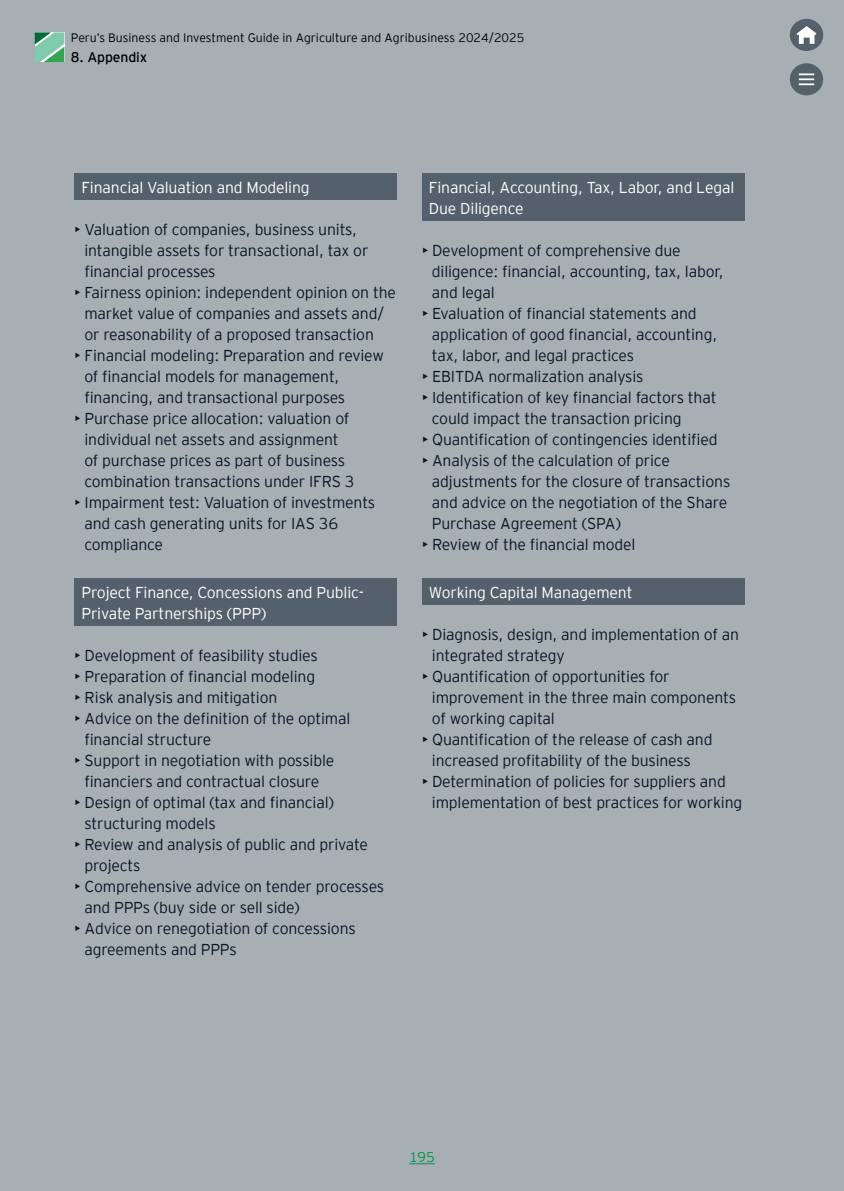
<style>
.page{position:relative;width:844px;height:1191px;background:#fff}
.page>*{position:absolute;margin:0;border:0;box-sizing:border-box;transform-origin:0 0}
.t1{font:300 15.75px/21px "EY Interstate";letter-spacing:-.01em;color:#0a1627}
.t2{font:300 15.75px/21px "EY Interstate";letter-spacing:-.01em;color:#fff}
.t3{font:14px "EY Interstate";letter-spacing:-.01em;color:#000}
.t4{font:300 14px "EY Interstate";color:#00934a}
.t5{font:300 12.25px "EY Interstate";color:#000}
</style>
<div class="page">
<div style="left:0;top:0;width:843px;height:1191px;background:#a7afb5"></div>
<div style="left:74px;top:174px;width:323px;height:26px;background:#54606b"></div>
<div style="left:74px;top:578px;width:323px;height:48px;background:#54606b"></div>
<div style="left:422px;top:174px;width:322px;height:47px;background:#54606b"></div>
<div style="left:422px;top:578px;width:322px;height:27px;background:#54606b"></div>
<svg style="left:409px;top:1163px;width:25px;height:1px"></svg>
<svg style="left:35px;top:32px;width:29px;height:30px"></svg>
<div style="left:789px;top:63px;width:34px;height:32px;background:#54606b;border-radius:50%"></div>
<svg style="left:798px;top:73px;width:16px;height:12px"></svg>
<div style="left:789px;top:19px;width:34px;height:32px;background:#54606b;border-radius:50%"></div>
<svg style="left:796px;top:26px;width:20px;height:18px"></svg>
<p class="t5" style="left:71px;top:29px;width:455px">Peru’s Business and Investment Guide in Agriculture and Agribusiness 2024/2025</p>
<p class="t3" style="left:71px;top:47px;width:78px">8. Appendix</p>
<p class="t2" style="left:81px;top:176px;width:230px">Financial Valuation and Modeling</p>
<p class="t1" style="left:84px;top:218px;width:285px;text-indent:-10px">• Valuation of companies, business units, intangible assets for transactional, tax or financial processes</p>
<p class="t1" style="left:84px;top:281px;width:313px;text-indent:-10px">• Fairness opinion: independent opinion on the market value of companies and assets and/ or reasonability of a proposed transaction</p>
<p class="t1" style="left:84px;top:344px;width:301px;text-indent:-10px">• Financial modeling: Preparation and review of financial models for management, financing, and transactional purposes</p>
<p class="t1" style="left:84px;top:407px;width:272px;text-indent:-10px">• Purchase price allocation: valuation of individual net assets and assignment of purchase prices as part of business combination transactions under IFRS 3</p>
<p class="t1" style="left:84px;top:491px;width:292px;text-indent:-10px">• Impairment test: Valuation of investments and cash generating units for IAS 36 compliance</p>
<p class="t2" style="left:81px;top:581px;width:284px">Project Finance, Concessions and Public-<br>Private Partnerships (PPP)</p>
<p class="t1" style="left:74px;top:644px;width:245px">• Development of feasibility studies</p>
<p class="t1" style="left:74px;top:665px;width:242px">• Preparation of financial modeling</p>
<p class="t1" style="left:74px;top:686px;width:204px">• Risk analysis and mitigation</p>
<p class="t1" style="left:84px;top:707px;width:267px;text-indent:-10px">• Advice on the definition of the optimal financial structure</p>
<p class="t1" style="left:74px;top:749px;width:261px;text-align:center">• Support in negotiation with possible financiers and contractual closure</p>
<p class="t1" style="left:84px;top:791px;width:251px;text-indent:-10px">• Design of optimal (tax and financial) structuring models</p>
<p class="t1" style="left:84px;top:833px;width:285px;text-indent:-10px">• Review and analysis of public and private projects</p>
<p class="t1" style="left:84px;top:875px;width:301px;text-indent:-10px">• Comprehensive advice on tender processes and PPPs (buy side or sell side)</p>
<p class="t1" style="left:84px;top:917px;width:273px;text-indent:-10px">• Advice on renegotiation of concessions agreements and PPPs</p>
<p class="t2" style="left:429px;top:176px;width:307px">Financial, Accounting, Tax, Labor, and Legal<br>Due Diligence</p>
<p class="t1" style="left:432px;top:239px;width:293px;text-indent:-10px">• Development of comprehensive due diligence: financial, accounting, tax, labor, and legal</p>
<p class="t1" style="left:432px;top:302px;width:287px;text-indent:-10px">• Evaluation of financial statements and application of good financial, accounting, tax, labor, and legal practices</p>
<p class="t1" style="left:422px;top:365px;width:223px">• EBITDA normalization analysis</p>
<p class="t1" style="left:432px;top:386px;width:286px;text-indent:-10px">• Identification of key financial factors that could impact the transaction pricing</p>
<p class="t1" style="left:422px;top:428px;width:297px">• Quantification of contingencies identified</p>
<p class="t1" style="left:432px;top:449px;width:300px;text-indent:-10px">• Analysis of the calculation of price adjustments for the closure of transactions and advice on the negotiation of the Share Purchase Agreement (SPA)</p>
<p class="t1" style="left:422px;top:533px;width:215px">• Review of the financial model</p>
<p class="t2" style="left:429px;top:581px;width:205px">Working Capital Management</p>
<p class="t1" style="left:432px;top:623px;width:309px;text-indent:-10px">• Diagnosis, design, and implementation of an integrated strategy</p>
<p class="t1" style="left:432px;top:665px;width:305px;text-indent:-10px">• Quantification of opportunities for improvement in the three main components of working capital</p>
<p class="t1" style="left:432px;top:728px;width:282px;text-indent:-10px">• Quantification of the release of cash and increased profitability of the business</p>
<p class="t1" style="left:432px;top:770px;width:312px;text-indent:-10px">• Determination of policies for suppliers and implementation of best practices for working</p>
<p class="t4" style="left:409px;top:1147px;width:27px">195</p>
</div>
